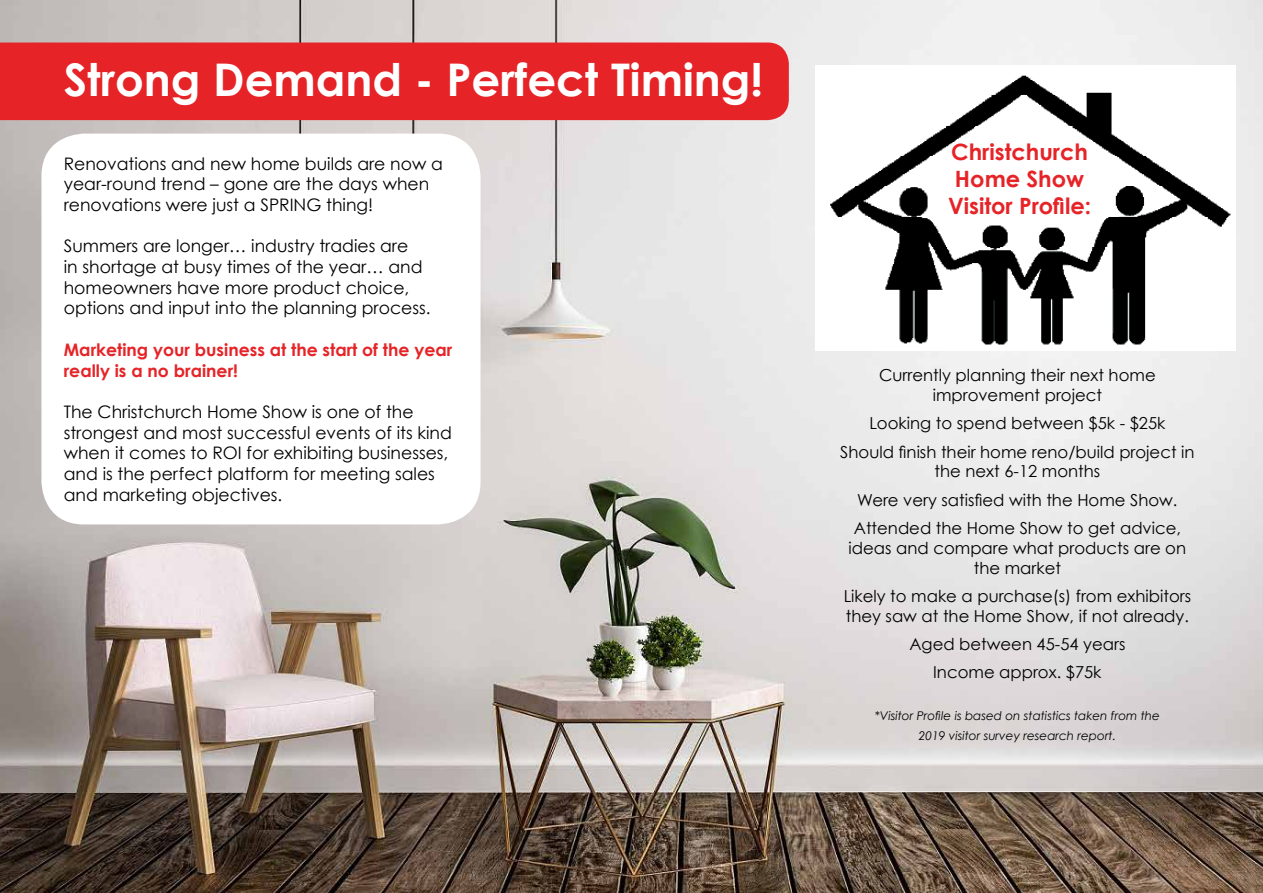
<style>
.page{position:relative;width:1263px;height:893px;background:#fff}
.page>*{position:absolute;margin:0;border:0;box-sizing:border-box;transform-origin:0 0}
.t1{font:700 45px "Century Gothic";color:#fff}
.t2{font:700 22.5px/27px "Century Gothic";color:#e62327;text-align:center}
.t3{font:17.25px/20.7px "Century Gothic";color:#000}
.t4{font:700 17.25px/20.7px "Century Gothic";color:#e62327}
.t5{font:16.5px/28.3px "Century Gothic";color:#000;text-align:center}
.t6{font:italic 12px/19.8px "Century Gothic";color:#000;text-align:center}
</style>
<div class="page">
<img style="left:0;top:0;width:1263px;height:893px">
<div style="left:41px;top:134px;width:439px;height:390px;background:#fff;border-radius:43px"></div>
<div style="left:0;top:43px;width:789px;height:77px;background:#e62327"></div>
<img style="left:816px;top:66px;width:419px;height:285px">
<h1 class="t1" style="left:64px;top:46px;width:701px">Strong Demand - Perfect Timing!</h1>
<p class="t3" style="left:64px;top:153px;width:381px">Renovations and new home builds are now a year-round trend – gone are the days when renovations were just a SPRING thing!</p>
<p class="t3" style="left:64px;top:236px;width:368px">Summers are longer… industry tradies are<br>in shortage at busy times of the year… and homeowners have more product choice, options and input into the planning process.</p>
<p class="t4" style="left:64px;top:338px;width:390px">Marketing your business at the start of the year really is a no brainer!</p>
<p class="t3" style="left:64px;top:401px;width:390px">The Christchurch Home Show is one of the strongest and most successful events of its kind when it comes to ROI for exhibiting businesses, and is the perfect platform for meeting sales and marketing objectives.</p>
<h2 class="t2" style="left:948px;top:137px;width:145px">Christchurch<br>Home Show<br>Visitor Profile:</h2>
<p class="t5" style="left:879px;top:365px;width:278px;line-height:19.8px">Currently planning their next home improvement project</p>
<p class="t5" style="left:840px;top:409px;width:356px">Looking to spend between $5k - $25k<br>Should finish their home reno/build project in</p>
<p class="t5" style="left:854px;top:457px;width:329px">the next 6-12 months<br>Were very satisfied with the Home Show.<br>Attended the Home Show to get advice,</p>
<p class="t5" style="left:849px;top:538px;width:339px;line-height:19.8px">ideas and compare what products are on the market</p>
<p class="t5" style="left:844px;top:586px;width:349px;line-height:19.8px;text-align:left">Likely to make a purchase(s) from exhibitors they saw at the Home Show, if not already.</p>
<p class="t5" style="left:909px;top:630px;width:218px">Aged between 45-54 years<br>Income approx. $75k</p>
<p class="t6" style="left:875px;top:706px;width:287px">*Visitor Profile is based on statistics taken from the<br>2019 visitor survey research report.</p>
</div>
